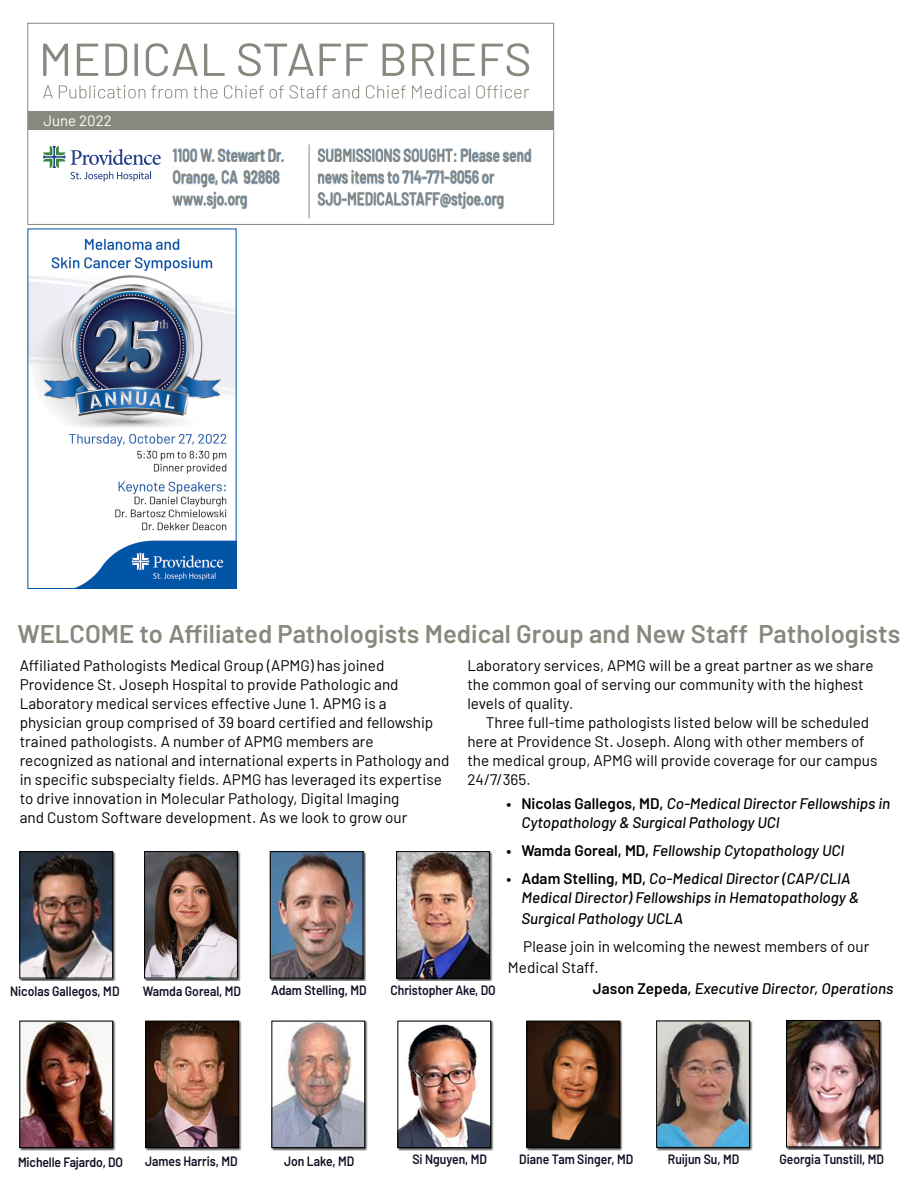
<style>
.page{position:relative;width:918px;height:1188px;background:#fff}
.page>*{position:absolute;margin:0;border:0;box-sizing:border-box;transform-origin:0 0}
.t1{font:600 25.5px "Barlow";letter-spacing:.005em;color:#88887e}
.t2{font:600 18px/21.6px "Barlow";color:#88887e;scale:.75 1}
.t3{font:15.3px/19px "Barlow";color:#000}
.t4{font:italic 500 15.3px/19px "Barlow";color:#000}
.t5{font:15px "Barlow";color:#fff}
.t6{font:600 13.5px "Barlow";color:#101025;scale:.9 1}
.s1{font-weight:600;font-style:normal}
.s2{font-weight:600}
</style>
<div class="page">
<div style="left:28px;top:111px;width:526px;height:19px;background:#88887e"></div>
<hr style="left:309px;top:144px;width:1px;height:74px;background:#88887e">
<svg style="left:43px;top:43px;width:486px;height:33px"></svg>
<svg style="left:71px;top:149px;width:90px;height:16px"></svg>
<svg style="left:43px;top:146px;width:22px;height:22px"></svg>
<svg style="left:71px;top:171px;width:80px;height:10px"></svg>
<svg style="left:43px;top:85px;width:486px;height:14px"></svg>
<div style="left:28px;top:23px;width:526px;height:202px;border:1px solid #88887e"></div>
<div style="left:318px;top:148px;width:214px;height:61px;background:#215e9e;opacity:.75"></div>
<div style="left:172px;top:148px;width:112px;height:61px;background:#215e9e;opacity:.75"></div>
<div style="left:786px;top:1019px;width:96px;height:131px;background:#000;opacity:.75"></div>
<img style="left:788px;top:1022px;width:90px;height:123px">
<div style="left:786px;top:1020px;width:94px;height:127px;border:1px solid #000"></div>
<div style="left:271px;top:1020px;width:97px;height:131px;background:#000;opacity:.75"></div>
<img style="left:274px;top:1023px;width:89px;height:123px">
<div style="left:272px;top:1021px;width:93px;height:127px;border:1px solid #000"></div>
<div style="left:526px;top:1020px;width:97px;height:131px;background:#000;opacity:.75"></div>
<img style="left:529px;top:1023px;width:89px;height:123px">
<div style="left:527px;top:1021px;width:93px;height:127px;border:1px solid #000"></div>
<div style="left:145px;top:1020px;width:96px;height:131px;background:#000;opacity:.75"></div>
<img style="left:147px;top:1023px;width:90px;height:123px">
<div style="left:145px;top:1021px;width:94px;height:127px;border:1px solid #000"></div>
<div style="left:656px;top:1020px;width:96px;height:131px;background:#000;opacity:.75"></div>
<img style="left:658px;top:1023px;width:90px;height:123px">
<div style="left:656px;top:1021px;width:94px;height:127px;border:1px solid #000"></div>
<div style="left:19px;top:851px;width:97px;height:130px;background:#000;opacity:.75"></div>
<img style="left:21px;top:853px;width:90px;height:123px">
<div style="left:19px;top:851px;width:94px;height:127px;border:1px solid #000"></div>
<div style="left:269px;top:851px;width:97px;height:130px;background:#000;opacity:.75"></div>
<img style="left:272px;top:853px;width:89px;height:123px">
<div style="left:270px;top:851px;width:93px;height:127px;border:1px solid #000"></div>
<div style="left:397px;top:1020px;width:97px;height:131px;background:#000;opacity:.75"></div>
<img style="left:399px;top:1023px;width:90px;height:123px">
<div style="left:397px;top:1021px;width:94px;height:127px;border:1px solid #000"></div>
<div style="left:396px;top:851px;width:96px;height:130px;background:#000;opacity:.75"></div>
<img style="left:398px;top:853px;width:90px;height:123px">
<div style="left:396px;top:851px;width:94px;height:127px;border:1px solid #000"></div>
<img style="left:30px;top:238px;width:205px;height:349px">
<div style="left:28px;top:229px;width:209px;height:360px;border:1px solid #0055a7"></div>
<div style="left:144px;top:851px;width:96px;height:130px;background:#000;opacity:.75"></div>
<img style="left:146px;top:853px;width:90px;height:123px">
<div style="left:144px;top:851px;width:94px;height:127px;border:1px solid #000"></div>
<div style="left:19px;top:1020px;width:97px;height:131px;background:#000;opacity:.75"></div>
<img style="left:21px;top:1023px;width:90px;height:123px">
<div style="left:19px;top:1021px;width:94px;height:127px;border:1px solid #000"></div>
<p class="t5" style="left:43px;top:110px;width:70px">June 2022</p>
<p class="t2" style="left:173px;top:143px;width:150px">1100 W. Stewart Dr.</p>
<p class="t2" style="left:173px;top:165px;width:144px">Orange, CA 92868</p>
<p class="t2" style="left:173px;top:186px;width:101px">www.sjo.org</p>
<p class="t2" style="left:318px;top:143px;width:286px">SUBMISSIONS SOUGHT: Please send</p>
<p class="t2" style="left:318px;top:165px;width:250px">news items to 714-771-8056 or<br>SJO-MEDICALSTAFF@stjoe.org</p>
<p class="t1" style="left:18px;top:615px;width:884px">WELCOME to Affiliated Pathologists Medical Group and New Staff Pathologists</p>
<p class="t3" style="left:20px;top:655px;width:431px">Affiliated Pathologists Medical Group (APMG) has joined Providence St. Joseph Hospital to provide Pathologic and Laboratory medical services effective June 1. APMG is a physician group comprised of 39 board certified and fellowship trained pathologists. A number of APMG members are recognized as national and international experts in Pathology and in specific subspecialty fields. APMG has leveraged its expertise to drive innovation in Molecular Pathology, Digital Imaging<br>and Custom Software development. As we look to grow our</p>
<p class="t3" style="left:467px;top:655px;width:408px">Laboratory services, APMG will be a great partner as we share the common goal of serving our community with the highest levels of quality.</p>
<p class="t3" style="left:467px;top:712px;width:412px;text-indent:19px">Three full-time pathologists listed below will be scheduled here at Providence St. Joseph. Along with other members of the medical group, APMG will provide coverage for our campus 24/7/365.</p>
<p class="t4" style="left:521px;top:792px;width:370px;text-indent:-15px"><span class="s1">• Nicolas Gallegos, MD,</span> Co-Medical Director Fellowships in<br>Cytopathology &amp; Surgical Pathology UCI</p>
<p class="t4" style="left:506px;top:840px;width:339px"><span class="s1">• Wamda Goreal, MD,</span> Fellowship Cytopathology UCI</p>
<p class="t4" style="left:521px;top:868px;width:339px;text-indent:-15px"><span class="s1">• Adam Stelling, MD,</span> Co-Medical Director (CAP/CLIA<br>Medical Director) Fellowships in Hematopathology &amp;</p>
<p class="t4" style="left:521px;top:908px;width:163px">Surgical Pathology UCLA</p>
<p class="t3" style="left:508px;top:935px;width:363px;line-height:21px;text-indent:15px">Please join in welcoming the newest members of our<br>Medical Staff.</p>
<p class="t6" style="left:10px;top:981px;width:123px">Nicolas Gallegos, MD</p>
<p class="t6" style="left:143px;top:981px;width:111px">Wamda Goreal, MD</p>
<p class="t4" style="left:593px;top:978px;width:302px"><span class="s1">Jason Zepeda</span><span class="s2">,</span> Executive Director, Operations</p>
<p class="t6" style="left:271px;top:980px;width:108px">Adam Stelling, MD</p>
<p class="t6" style="left:391px;top:980px;width:118px">Christopher Ake, DO</p>
<p class="t6" style="left:18px;top:1152px;width:118px">Michelle Fajardo, DO</p>
<p class="t6" style="left:145px;top:1151px;width:104px">James Harris, MD</p>
<p class="t6" style="left:284px;top:1151px;width:80px">Jon Lake, MD</p>
<p class="t6" style="left:412px;top:1149px;width:84px">Si Nguyen, MD</p>
<p class="t6" style="left:519px;top:1149px;width:128px">Diane Tam Singer, MD</p>
<p class="t6" style="left:780px;top:1149px;width:118px">Georgia Tunstill, MD</p>
<p class="t6" style="left:668px;top:1149px;width:81px">Ruijun Su, MD</p>
</div>
